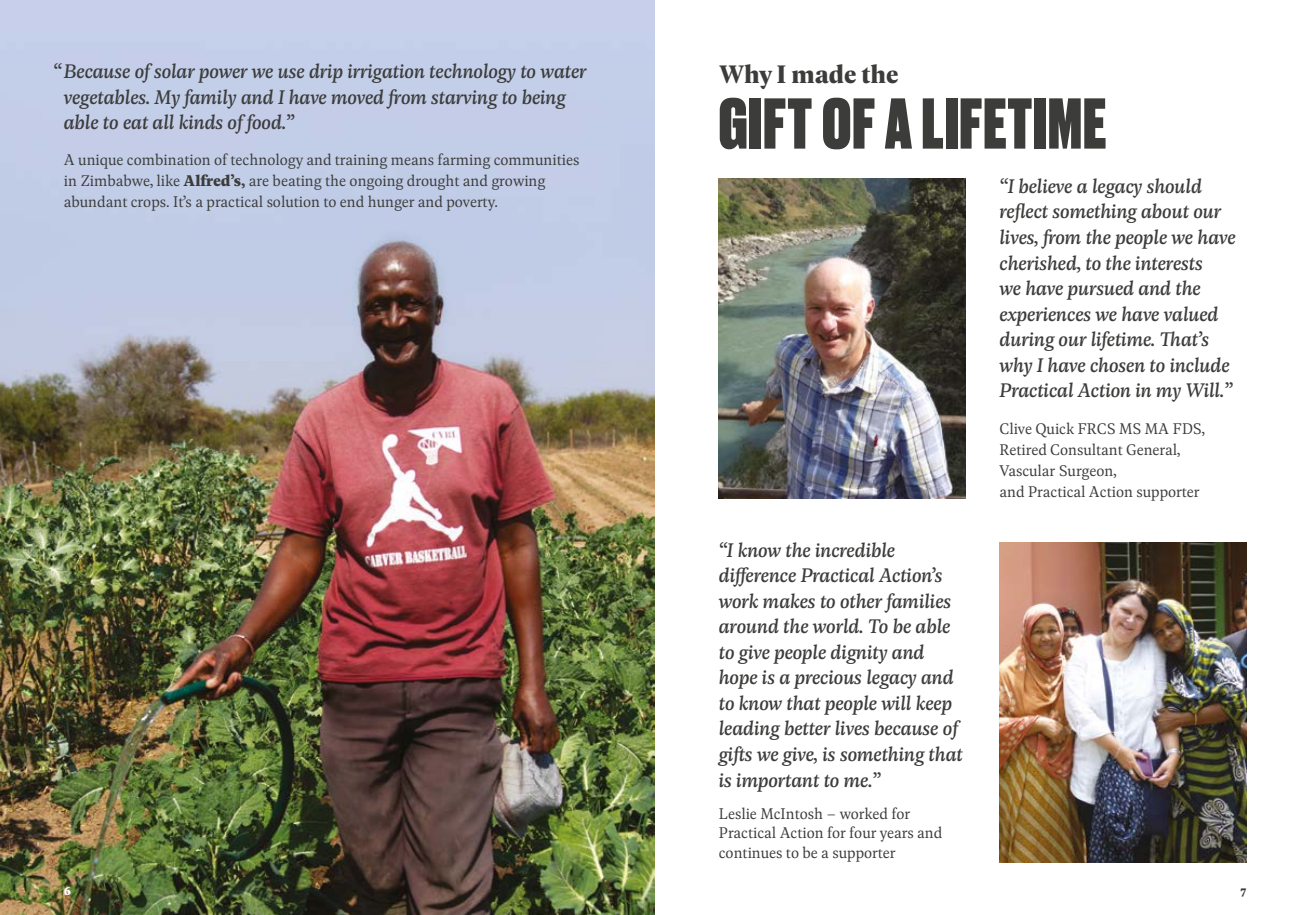
<style>
.page{position:relative;width:1310px;height:915px;background:#fff}
.page>*{position:absolute;margin:0;border:0;box-sizing:border-box;transform-origin:0 0}
.t1{font:800 67.5px "Druk";letter-spacing:.02em;color:#3c3c3b}
.t2{font:700 27px "Geller Headline";color:#3c3c3b}
.t3{font:italic 21px/25.5px "Geller Text";color:#3c3c3b}
.t4{font:300 16.5px/21px "Geller Text";color:#3c3c3b}
.t5{font:700 13.5px "Geller Text";color:#3c3c3b}
.t6{font:700 13.5px "Geller Text";color:#fff}
.s1{font-weight:700}
</style>
<div class="page">
<img style="left:0;top:0;width:655px;height:914px">
<img style="left:719px;top:178px;width:246px;height:320px">
<img style="left:999px;top:542px;width:247px;height:320px">
<p class="t3" style="left:64px;top:58px;width:524px;text-indent:-11px">“Because of solar power we use drip irrigation technology to water vegetables. My family and I have moved from starving to being able to eat all kinds of food.”</p>
<p class="t4" style="left:64px;top:149px;width:517px">A unique combination of technology and training means farming communities in Zimbabwe, like <span class="s1">Alfred’s,</span> are beating the ongoing drought and growing abundant crops. It’s a practical solution to end hunger and poverty.</p>
<p class="t6" style="left:64px;top:879px;width:9px">6</p>
<p class="t2" style="left:719px;top:54px;width:181px">Why I made the</p>
<h1 class="t1" style="left:719px;top:77px;width:389px">GIFT OF A LIFETIME</h1>
<p class="t3" style="left:719px;top:536px;width:245px">“I know the incredible difference Practical Action’s work makes to other families around the world. To be able to give people dignity and hope is a precious legacy and to know that people will keep leading better lives because of gifts we give, is something that is important to me.”</p>
<p class="t4" style="left:719px;top:803px;width:225px;line-height:19.5px">Leslie McIntosh – worked for<br>Practical Action for four years and continues to be a supporter</p>
<p class="t3" style="left:999px;top:172px;width:237px">“I believe a legacy should reflect something about our lives, from the people we have cherished, to the interests<br>we have pursued and the experiences we have valued during our lifetime. That’s why I have chosen to include<br>Practical Action in my Will.”</p>
<p class="t4" style="left:999px;top:417px;width:207px">Clive Quick FRCS MS MA FDS,<br>Retired Consultant General,<br>Vascular Surgeon,<br>and Practical Action supporter</p>
<p class="t5" style="left:1240px;top:879px;width:7px">7</p>
</div>
